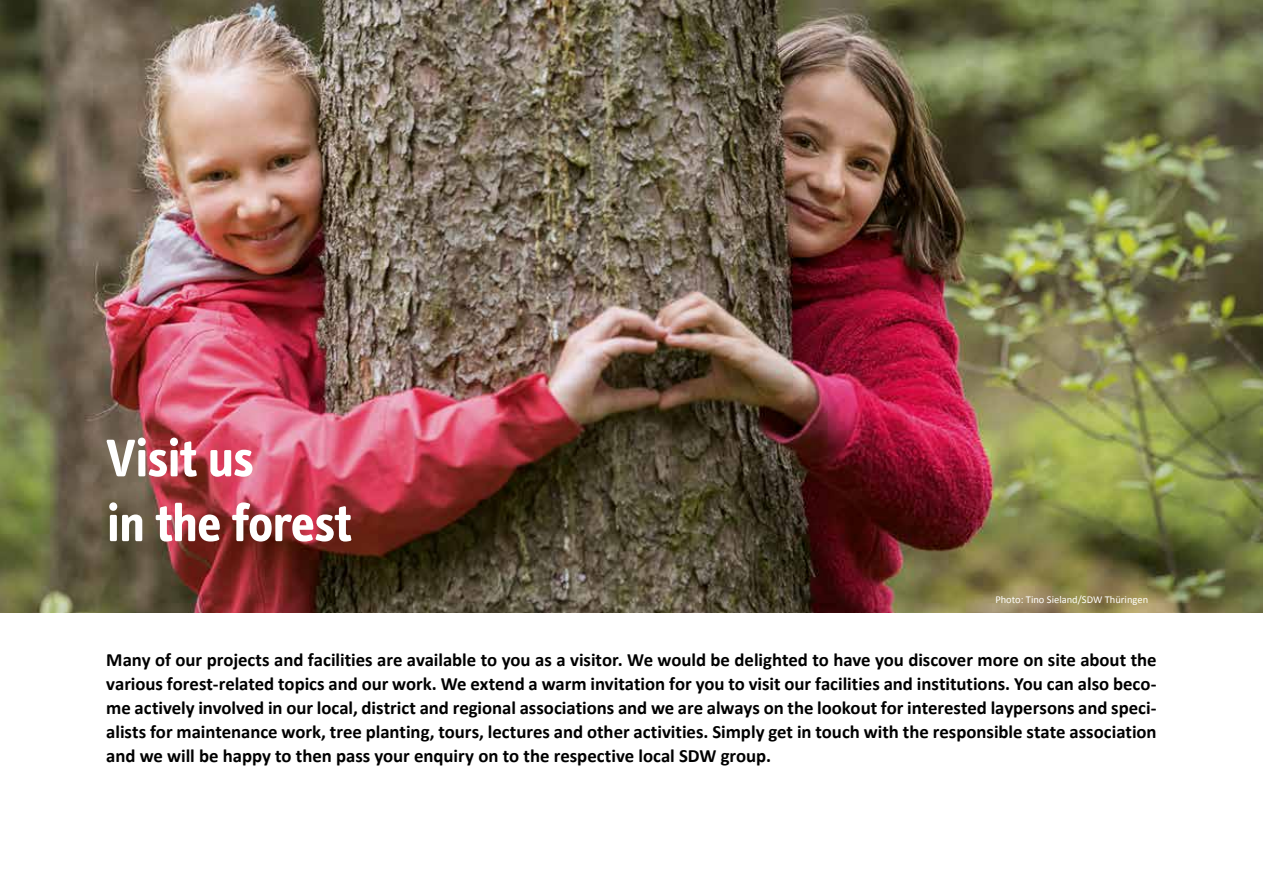
<style>
.page{position:relative;width:1263px;height:893px;background:#fff}
.page>*{position:absolute;margin:0;border:0;box-sizing:border-box;transform-origin:0 0}
.t1{font:700 54px/64.8px "Info Text";letter-spacing:-.01em;color:#fff}
.t2{font:700 18.75px/24px "Calibri";color:#000;text-align:justify}
.t3{font:10.5px "Calibri";color:#fff}
</style>
<div class="page">
<img style="left:0;top:0;width:1263px;height:612px">
<h1 class="t1" style="left:106px;top:426px;width:247px">Visit us<br>in the forest</h1>
<p class="t3" style="left:995px;top:593px;width:154px">Photo: Tino Sieland/SDW Thüringen</p>
<p class="t2" style="left:106px;top:648px;width:1052px">Many of our projects and facilities are available to you as a visitor. We would be delighted to have you discover more on site about the various forest-related topics and our work. We extend a warm invitation for you to visit our facilities and institutions. You can also beco&shy;me actively involved in our local, district and regional associations and we are always on the lookout for interested laypersons and speci&shy;alists for maintenance work, tree planting, tours, lectures and other activities. Simply get in touch with the responsible state association and we will be happy to then pass your enquiry on to the respective local SDW group.</p>
</div>
